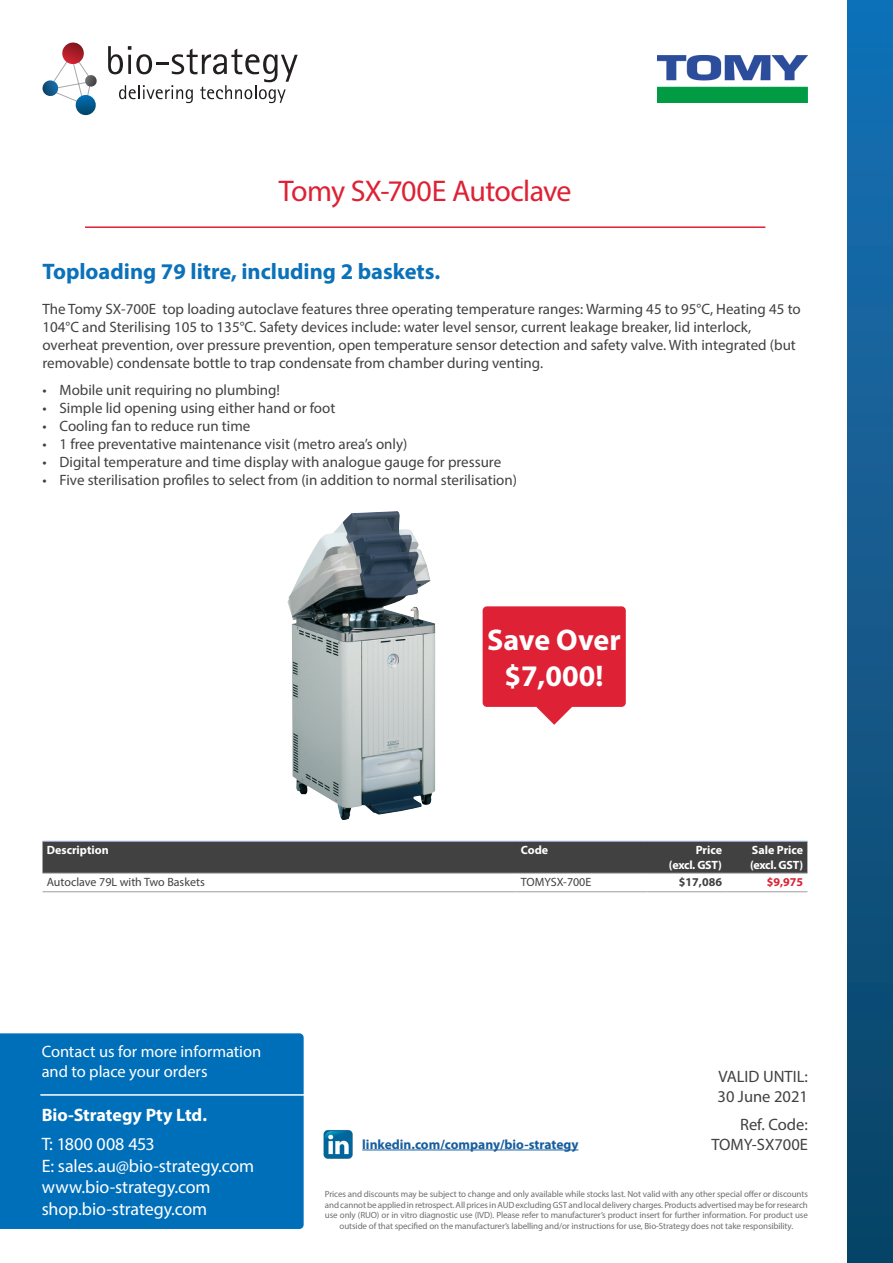
<style>
.page{position:relative;width:893px;height:1263px;background:#fff}
.page>*{position:absolute;margin:0;border:0;box-sizing:border-box;transform-origin:0 0}
.Header_underline{font:30px "Myriad Pro";letter-spacing:-.03em;color:#de2134}
.SPLAT{font:700 30px/36px "Myriad Pro";color:#fff;text-align:center}
.Sub-header_Blue{font:700 22.5px "Myriad Pro";color:#0b72ba}
.footer_left{font:18px/21.3px "Myriad Pro";letter-spacing:-.005em;color:#fff}
.footer_left-2{font:700 18px "Myriad Pro";color:#fff}
.tagline_header{font:16.5px/19.8px "Myriad Pro";letter-spacing:-.005em;color:#fff}
.Valid___Ref{font:16.5px "Myriad Pro";color:#414142}
.Sub-header_space_bel{font:15px/18px "Myriad Pro";color:#414142}
.LinkedIn{font:700 13.5px "Myriad Pro";color:#175d9e}
.Table_Content_Left{font:12px "Myriad Pro";color:#414142}
.Table_Header_right{font:700 12px/14.4px "Myriad Pro";letter-spacing:-.01em;color:#fff;text-align:right}
.Table_Header_Left{font:700 12px "Myriad Pro";color:#fff}
.List_Price{font:700 12px "Myriad Pro";color:#414142}
.Sale_Price_ex_GST{font:700 12px "Myriad Pro";color:#de2134}
.T_C_s_back_page{font:9px/10.8px "Myriad Pro";letter-spacing:-.01em;color:#6d6e70;text-align:center}
</style>
<div class="page">
<div style="left:0;top:1033px;width:304px;height:196px;background:#006fba"></div>
<hr style="left:40px;top:1094px;width:273px;height:2px;background:#fff">
<hr style="left:85px;top:226px;width:680px;height:2px;background:#de2134">
<div style="left:847px;top:0;width:46px;height:1263px;background:linear-gradient(to bottom,#1870b5,#0b4364)"></div>
<hr style="left:362px;top:1149px;width:216px;height:1px;background:#175d9e">
<img style="left:323px;top:1130px;width:30px;height:29px">
<svg style="left:536px;top:707px;width:36px;height:18px"></svg>
<div style="left:483px;top:606px;width:143px;height:101px;background:#de2134;border-radius:4px"></div>
<svg style="left:108px;top:46px;width:190px;height:57px"></svg>
<svg style="left:43px;top:43px;width:54px;height:72px"></svg>
<div style="left:43px;top:842px;width:764px;height:31px;background:#414142"></div>
<hr style="left:43px;top:873px;width:474px;height:1px;background:#9f9b9b">
<hr style="left:517px;top:873px;width:130px;height:1px;background:#9f9b9b">
<hr style="left:647px;top:873px;width:79px;height:1px;background:#9f9b9b">
<hr style="left:726px;top:873px;width:81px;height:1px;background:#9f9b9b">
<hr style="left:43px;top:891px;width:474px;height:1px;background:#9f9b9b">
<hr style="left:517px;top:891px;width:130px;height:1px;background:#9f9b9b">
<hr style="left:647px;top:891px;width:79px;height:1px;background:#9f9b9b">
<hr style="left:726px;top:891px;width:81px;height:1px;background:#9f9b9b">
<hr style="left:43px;top:841px;width:474px;height:1px;background:#a2b7de">
<hr style="left:517px;top:841px;width:130px;height:1px;background:#a2b7de">
<hr style="left:647px;top:841px;width:79px;height:1px;background:#a2b7de">
<hr style="left:726px;top:841px;width:81px;height:1px;background:#a2b7de">
<img style="left:657px;top:55px;width:151px;height:47px">
<img style="left:287px;top:511px;width:148px;height:309px">
<p class="Header_underline" style="left:279px;top:172px;width:294px">Tomy SX-700E Autoclave</p>
<p class="Sub-header_Blue" style="left:43px;top:257px;width:399px">Toploading 79 litre, including 2 baskets.</p>
<p class="Sub-header_space_bel" style="left:43px;top:300px;width:760px">The Tomy SX-700E top loading autoclave features three operating temperature ranges: Warming 45 to 95°C, Heating 45 to 104°C and Sterilising 105 to 135°C. Safety devices include: water level sensor, current leakage breaker, lid interlock, overheat prevention, over pressure prevention, open temperature sensor detection and safety valve. With integrated (but removable) condensate bottle to trap condensate from chamber during venting.</p>
<p class="Sub-header_space_bel" style="left:43px;top:380px;width:239px">• Mobile unit requiring no plumbing!</p>
<p class="Sub-header_space_bel" style="left:43px;top:398px;width:294px">• Simple lid opening using either hand or foot</p>
<p class="Sub-header_space_bel" style="left:43px;top:416px;width:209px">• Cooling fan to reduce run time</p>
<p class="Sub-header_space_bel" style="left:43px;top:434px;width:366px">• 1 free preventative maintenance visit (metro area’s only)</p>
<p class="Sub-header_space_bel" style="left:43px;top:452px;width:460px">• Digital temperature and time display with analogue gauge for pressure</p>
<p class="Sub-header_space_bel" style="left:43px;top:470px;width:476px">• Five sterilisation profiles to select from (in addition to normal sterilisation)</p>
<p class="SPLAT" style="left:487px;top:621px;width:135px">Save Over $7,000!</p>
<p class="Table_Header_Left" style="left:47px;top:843px;width:63px">Description</p>
<p class="Table_Header_Left" style="left:521px;top:843px;width:29px">Code</p>
<p class="Table_Header_right" style="left:669px;top:843px;width:55px">Price (excl. GST)</p>
<p class="Table_Header_right" style="left:750px;top:843px;width:55px;text-align:left">Sale Price (excl. GST)</p>
<p class="Table_Content_Left" style="left:47px;top:875px;width:159px">Autoclave 79L with Two Baskets</p>
<p class="Table_Content_Left" style="left:521px;top:875px;width:72px">TOMYSX-700E</p>
<p class="List_Price" style="left:679px;top:874px;width:45px">$17,086</p>
<p class="Sale_Price_ex_GST" style="left:767px;top:874px;width:38px">$9,975</p>
<p class="tagline_header" style="left:42px;top:1042px;width:221px">Contact us for more information and to place your orders</p>
<p class="footer_left-2" style="left:42px;top:1103px;width:167px">Bio-Strategy Pty Ltd.</p>
<p class="footer_left" style="left:42px;top:1133px;width:214px">T: 1800 008 453<br>E: sales.au@bio-strategy.com www.bio-strategy.com</p>
<p class="footer_left" style="left:42px;top:1197px;width:167px">shop.bio-strategy.com</p>
<p class="Valid___Ref" style="left:718px;top:1066px;width:91px">VALID UNTIL:</p>
<p class="Valid___Ref" style="left:717px;top:1086px;width:92px">30 June 2021</p>
<p class="Valid___Ref" style="left:740px;top:1114px;width:69px">Ref. Code:</p>
<p class="LinkedIn" style="left:362px;top:1135px;width:218px">linkedin.com/company/bio-strategy</p>
<p class="Valid___Ref" style="left:711px;top:1134px;width:98px">TOMY-SX700E</p>
<p class="T_C_s_back_page" style="left:325px;top:1188px;width:485px">Prices and discounts may be subject to change and only available while stocks last. Not valid with any other special offer or discounts and cannot be applied in retrospect. All prices in AUD excluding GST and local delivery charges. Products advertised may be for research use only (RUO) or in vitro diagnostic use (IVD). Please refer to manufacturer’s product insert for further information. For product use outside of that specified on the manufacturer’s labelling and/or instructions for use, Bio-Strategy does not take responsibility.</p>
</div>
